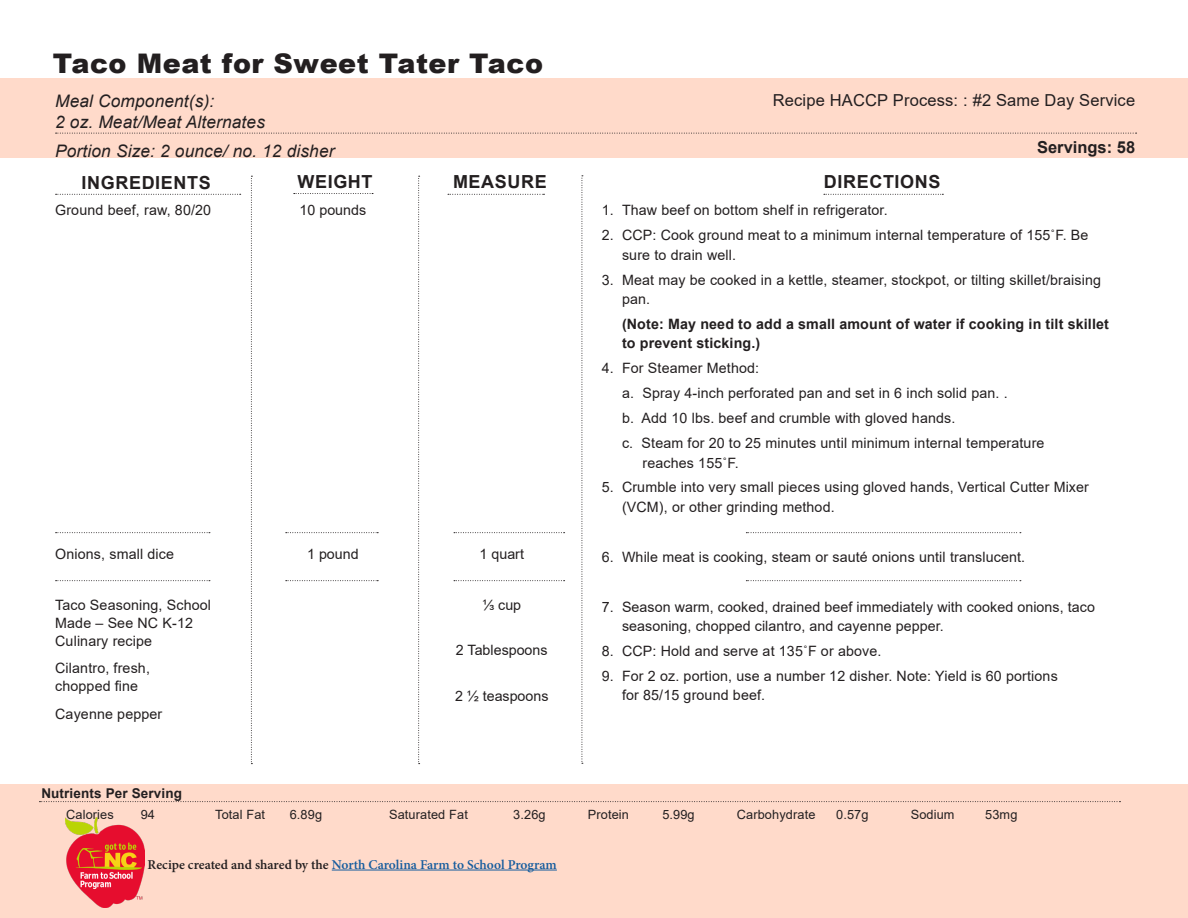
<style>
.page{position:relative;width:1188px;height:918px;background:#fff}
.page>*{position:absolute;margin:0;border:0;box-sizing:border-box;transform-origin:0 0}
.Recipe_title_back{font:900 27px "Arial";letter-spacing:.02em;color:#231f20}
.Headers{font:700 18px "Arial";letter-spacing:.035em;color:#231f20}
.Basic_info{font:italic 17.25px/21px "Arial";letter-spacing:.01em;color:#231f20}
.Recipe_process{font:16.5px "Arial";letter-spacing:.01em;color:#231f20}
.Servings_info{font:700 16.5px "Arial";color:#231f20}
.Directions{font:14.25px/19.5px "Arial";letter-spacing:.01em;color:#231f20}
.Ingredients{font:14.25px/18px "Arial";letter-spacing:.01em;color:#231f20}
.Directions-2{font:700 14.25px/19.5px "Arial";letter-spacing:.01em;color:#231f20}
.Weight-measure{font:14.25px "Arial";color:#231f20}
.t1{font:600 13.5px "Minion Pro";color:#175d9e}
.Nutrition_header{font:700 13.5px "Arial";letter-spacing:.01em;color:#231f20}
.Nutrition{font:12.75px "Arial";letter-spacing:.01em;color:#231f20}
.s1{color:#231f20}
</style>
<div class="page">
<div style="left:0;top:79px;width:1188px;height:79px;background:#ffdaca"></div>
<div style="left:0;top:785px;width:1188px;height:133px;background:#ffdaca"></div>
<svg style="left:39px;top:801px;width:1081px;height:1px"></svg>
<svg style="left:56px;top:133px;width:1081px;height:1px"></svg>
<svg style="left:251px;top:176px;width:1px;height:588px"></svg>
<svg style="left:418px;top:176px;width:2px;height:588px"></svg>
<svg style="left:56px;top:194px;width:185px;height:1px"></svg>
<svg style="left:294px;top:193px;width:79px;height:1px"></svg>
<svg style="left:448px;top:194px;width:96px;height:1px"></svg>
<svg style="left:824px;top:194px;width:119px;height:1px"></svg>
<svg style="left:56px;top:532px;width:154px;height:1px"></svg>
<svg style="left:286px;top:532px;width:92px;height:1px"></svg>
<svg style="left:454px;top:532px;width:111px;height:1px"></svg>
<svg style="left:746px;top:532px;width:275px;height:1px"></svg>
<svg style="left:56px;top:580px;width:154px;height:1px"></svg>
<svg style="left:286px;top:580px;width:92px;height:1px"></svg>
<svg style="left:454px;top:580px;width:111px;height:1px"></svg>
<svg style="left:746px;top:580px;width:275px;height:1px"></svg>
<svg style="left:582px;top:175px;width:1px;height:589px"></svg>
<hr style="left:332px;top:870px;width:225px;height:1px;background:#175d9e">
<img style="left:66px;top:818px;width:78px;height:89px">
<p class="Recipe_title_back" style="left:53px;top:44px;width:492px">Taco Meat for Sweet Tater Taco</p>
<p class="Basic_info" style="left:55px;top:91px;width:211px">Meal Component(s):<br>2 oz. Meat/Meat Alternates</p>
<p class="Basic_info" style="left:55px;top:140px;width:281px">Portion Size: 2 ounce/ no. 12 disher</p>
<p class="Servings_info" style="left:1037px;top:136px;width:100px">Servings: 58</p>
<p class="Recipe_process" style="left:773px;top:89px;width:364px">Recipe HACCP Process: : #2 Same Day Service</p>
<p class="Headers" style="left:82px;top:170px;width:131px">INGREDIENTS</p>
<p class="Headers" style="left:297px;top:169px;width:77px">WEIGHT</p>
<p class="Headers" style="left:453px;top:169px;width:95px">MEASURE</p>
<p class="Headers" style="left:824px;top:169px;width:118px">DIRECTIONS</p>
<p class="Ingredients" style="left:55px;top:201px;width:158px">Ground beef, raw, 80/20</p>
<p class="Directions" style="left:602px;top:200px;width:287px">1. Thaw beef on bottom shelf in refrigerator.</p>
<p class="Directions" style="left:622px;top:225px;width:468px;text-indent:-20px">2. CCP: Cook ground meat to a minimum internal temperature of 155˚F. Be sure to drain well.</p>
<p class="Directions" style="left:622px;top:270px;width:481px;text-indent:-20px">3. Meat may be cooked in a kettle, steamer, stockpot, or tilting skillet/braising pan.</p>
<p class="Directions-2" style="left:622px;top:314px;width:488px">(Note: May need to add a small amount of water if cooking in tilt skillet to prevent sticking.)</p>
<p class="Directions" style="left:602px;top:358px;width:159px">4. For Steamer Method:</p>
<p class="Directions" style="left:622px;top:383px;width:387px">a. Spray 4-inch perforated pan and set in 6 inch solid pan. .</p>
<p class="Directions" style="left:622px;top:408px;width:335px">b. Add 10 lbs. beef and crumble with gloved hands.</p>
<p class="Directions" style="left:643px;top:433px;width:404px;text-indent:-21px">c. Steam for 20 to 25 minutes until minimum internal temperature reaches 155˚F.</p>
<p class="Directions" style="left:622px;top:478px;width:469px;text-indent:-20px">5. Crumble into very small pieces using gloved hands, Vertical Cutter Mixer (VCM), or other grinding method.</p>
<p class="Directions" style="left:602px;top:547px;width:425px">6. While meat is cooking, steam or sauté onions until translucent.</p>
<p class="Directions" style="left:622px;top:597px;width:475px;text-indent:-20px">7. Season warm, cooked, drained beef immediately with cooked onions, taco seasoning, chopped cilantro, and cayenne pepper.</p>
<p class="Directions" style="left:602px;top:641px;width:281px">8. CCP: Hold and serve at 135˚F or above.</p>
<p class="Directions" style="left:622px;top:666px;width:437px;text-indent:-20px">9. For 2 oz. portion, use a number 12 disher. Note: Yield is 60 portions for 85/15 ground beef.</p>
<p class="Weight-measure" style="left:300px;top:200px;width:68px">10 pounds</p>
<p class="Ingredients" style="left:55px;top:545px;width:120px">Onions, small dice</p>
<p class="Ingredients" style="left:55px;top:596px;width:157px">Taco Seasoning, School<br>Made – See NC K-12<br>Culinary recipe</p>
<p class="Ingredients" style="left:55px;top:659px;width:96px">Cilantro, fresh, chopped fine</p>
<p class="Ingredients" style="left:55px;top:705px;width:109px">Cayenne pepper</p>
<p class="Weight-measure" style="left:307px;top:544px;width:53px">1 pound</p>
<p class="Weight-measure" style="left:480px;top:544px;width:46px">1 quart</p>
<p class="Weight-measure" style="left:482px;top:595px;width:40px">1/3 cup</p>
<p class="Weight-measure" style="left:456px;top:640px;width:93px">2 Tablespoons</p>
<p class="Weight-measure" style="left:455px;top:686px;width:95px">2 ½ teaspoons</p>
<p class="Nutrition_header" style="left:41px;top:784px;width:142px">Nutrients Per Serving</p>
<p class="Nutrition" style="left:66px;top:805px;width:49px">Calories</p>
<p class="Nutrition" style="left:141px;top:805px;width:16px">94</p>
<p class="Nutrition" style="left:215px;top:805px;width:51px">Total Fat</p>
<p class="Nutrition" style="left:290px;top:805px;width:34px">6.89g</p>
<p class="Nutrition" style="left:389px;top:805px;width:80px">Saturated Fat</p>
<p class="Nutrition" style="left:513px;top:805px;width:34px">3.26g</p>
<p class="Nutrition" style="left:588px;top:805px;width:43px">Protein</p>
<p class="Nutrition" style="left:662px;top:805px;width:34px">5.99g</p>
<p class="Nutrition" style="left:737px;top:805px;width:80px">Carbohydrate</p>
<p class="Nutrition" style="left:836px;top:805px;width:34px">0.57g</p>
<p class="Nutrition" style="left:911px;top:805px;width:45px">Sodium</p>
<p class="Nutrition" style="left:985px;top:805px;width:34px">53mg</p>
<p class="t1" style="left:148px;top:855px;width:411px"><span class="s1">Recipe created and shared by the</span> North Carolina Farm to School Program</p>
</div>
